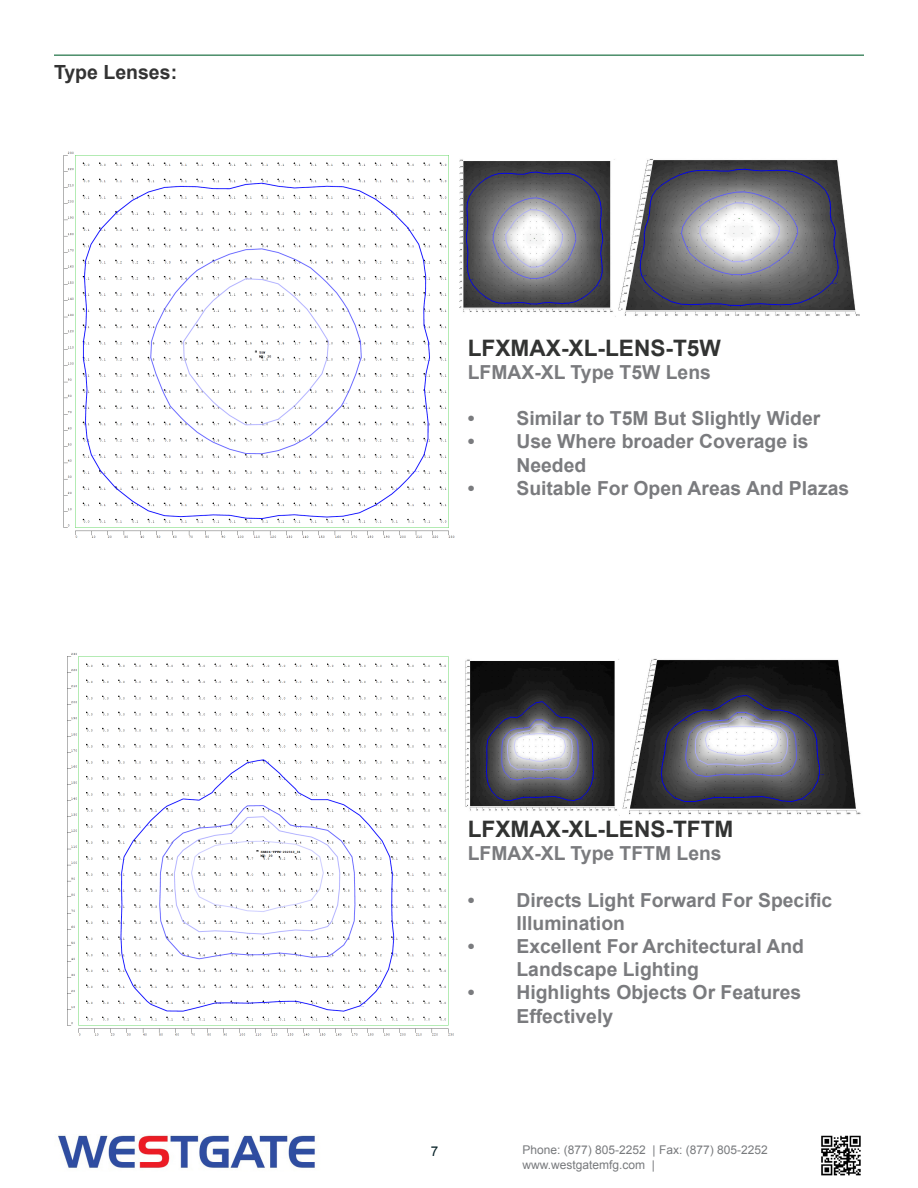
<style>
.page{position:relative;width:918px;height:1188px;background:#fff}
.page>*{position:absolute;margin:0;border:0;box-sizing:border-box;transform-origin:0 0}
.CONTENT_TEXT10{font:700 22.65px "Arial";color:#323332}
.t1{font:700 19.5px "Arial";color:#333}
.CONTENT_TEXT10-2{font:700 19.35px/23.2px "Arial";color:#7a7b7e}
.t2{font:13.5px "Arial";color:#072127}
.t3{font:12px "Arial";color:#787a7d}
</style>
<div class="page">
<hr style="left:54px;top:55px;width:810px;height:1px;background:#0d6736">
<img style="left:58px;top:1135px;width:257px;height:34px">
<img style="left:821px;top:1135px;width:40px;height:41px">
<img style="left:63px;top:151px;width:392px;height:387px">
<img style="left:459px;top:159px;width:401px;height:158px">
<img style="left:67px;top:653px;width:387px;height:383px">
<img style="left:465px;top:658px;width:396px;height:158px">
<p class="t1" style="left:54px;top:59px;width:125px">Type Lenses:</p>
<p class="CONTENT_TEXT10" style="left:468px;top:333px;width:255px">LFXMAX-XL-LENS-T5W</p>
<p class="CONTENT_TEXT10-2" style="left:468px;top:361px;width:245px">LFMAX-XL Type T5W Lens</p>
<p class="CONTENT_TEXT10-2" style="left:468px;top:407px;width:354px">• Similar to T5M But Slightly Wider</p>
<p class="CONTENT_TEXT10-2" style="left:516px;top:431px;width:294px;text-indent:-49px">• Use Where broader Coverage is<br>Needed</p>
<p class="CONTENT_TEXT10-2" style="left:468px;top:477px;width:383px">• Suitable For Open Areas And Plazas</p>
<p class="CONTENT_TEXT10" style="left:468px;top:814px;width:267px">LFXMAX-XL-LENS-TFTM</p>
<p class="CONTENT_TEXT10-2" style="left:468px;top:843px;width:255px">LFMAX-XL Type TFTM Lens</p>
<p class="CONTENT_TEXT10-2" style="left:516px;top:889px;width:317px;text-indent:-49px">• Directs Light Forward For Specific<br>Illumination</p>
<p class="CONTENT_TEXT10-2" style="left:516px;top:935px;width:289px;text-indent:-49px">• Excellent For Architectural And<br>Landscape Lighting</p>
<p class="CONTENT_TEXT10-2" style="left:516px;top:982px;width:286px;text-indent:-49px">• Highlights Objects Or Features<br>Effectively</p>
<p class="t2" style="left:431px;top:1142px;width:9px">7</p>
<p class="t3" style="left:522px;top:1142px;width:247px">Phone: (877) 805-2252 | Fax: (877) 805-2252</p>
<p class="t3" style="left:522px;top:1157px;width:134px">www.westgatemfg.com |</p>
</div>
